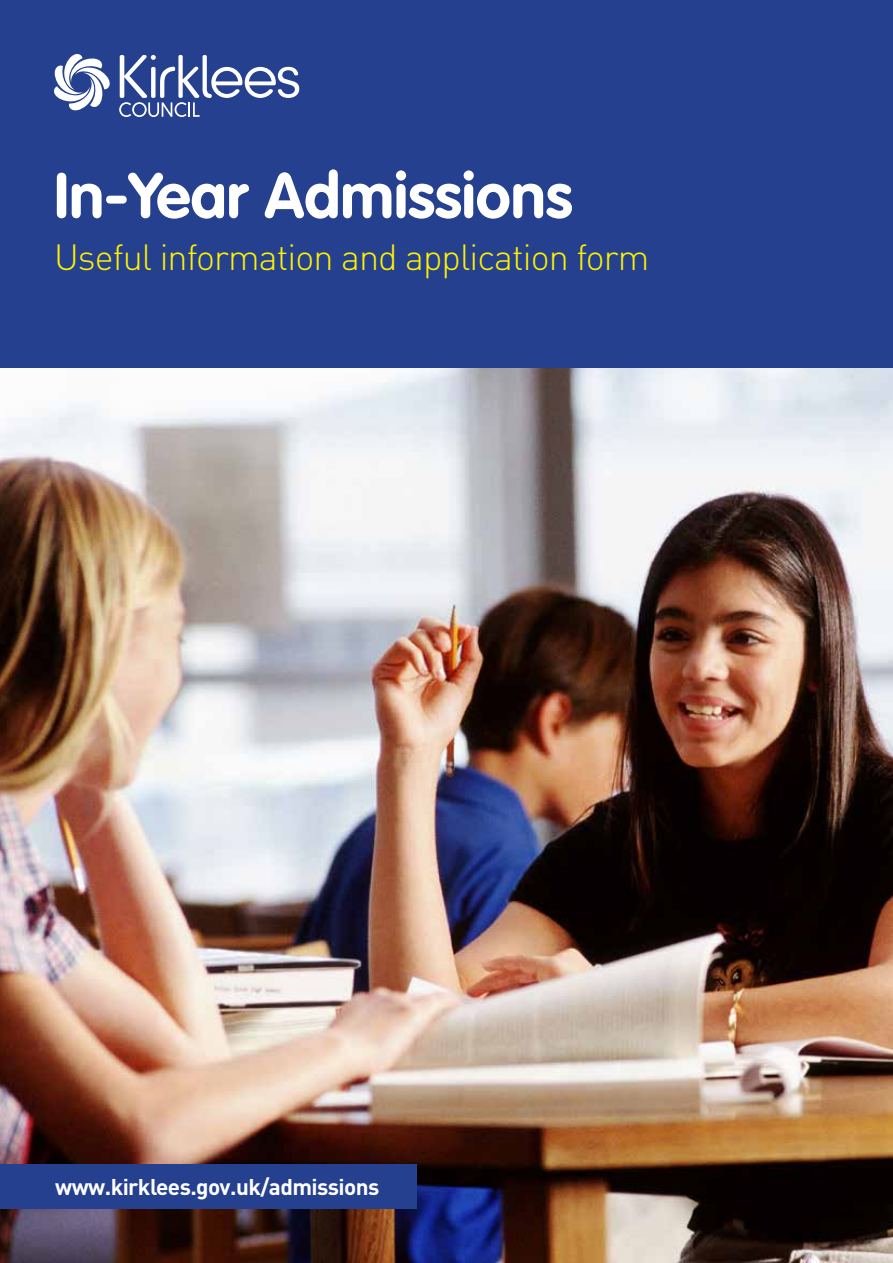
<style>
.page{position:relative;width:893px;height:1263px;background:#fff}
.page>*{position:absolute;margin:0;border:0;box-sizing:border-box;transform-origin:0 0}
.t1{font:700 63px "VAG Rounded LT";color:#fff}
.t2{font:300 36px "DIN";letter-spacing:-.025em;color:#fff200}
.t3{font:700 22.5px "DIN";letter-spacing:-.025em;color:#fff}
</style>
<div class="page">
<img style="left:0;top:368px;width:893px;height:895px">
<div style="left:0;top:0;width:893px;height:368px;background:#25408f"></div>
<svg style="left:54px;top:54px;width:56px;height:57px"></svg>
<svg style="left:119px;top:55px;width:180px;height:62px"></svg>
<div style="left:0;top:1164px;width:417px;height:45px;background:#25408f"></div>
<h1 class="t1" style="left:54px;top:159px;width:520px">In-Year Admissions</h1>
<p class="t2" style="left:54px;top:232px;width:597px">Useful information and application form</p>
<p class="t3" style="left:55px;top:1171px;width:326px">www.kirklees.gov.uk/admissions</p>
</div>
